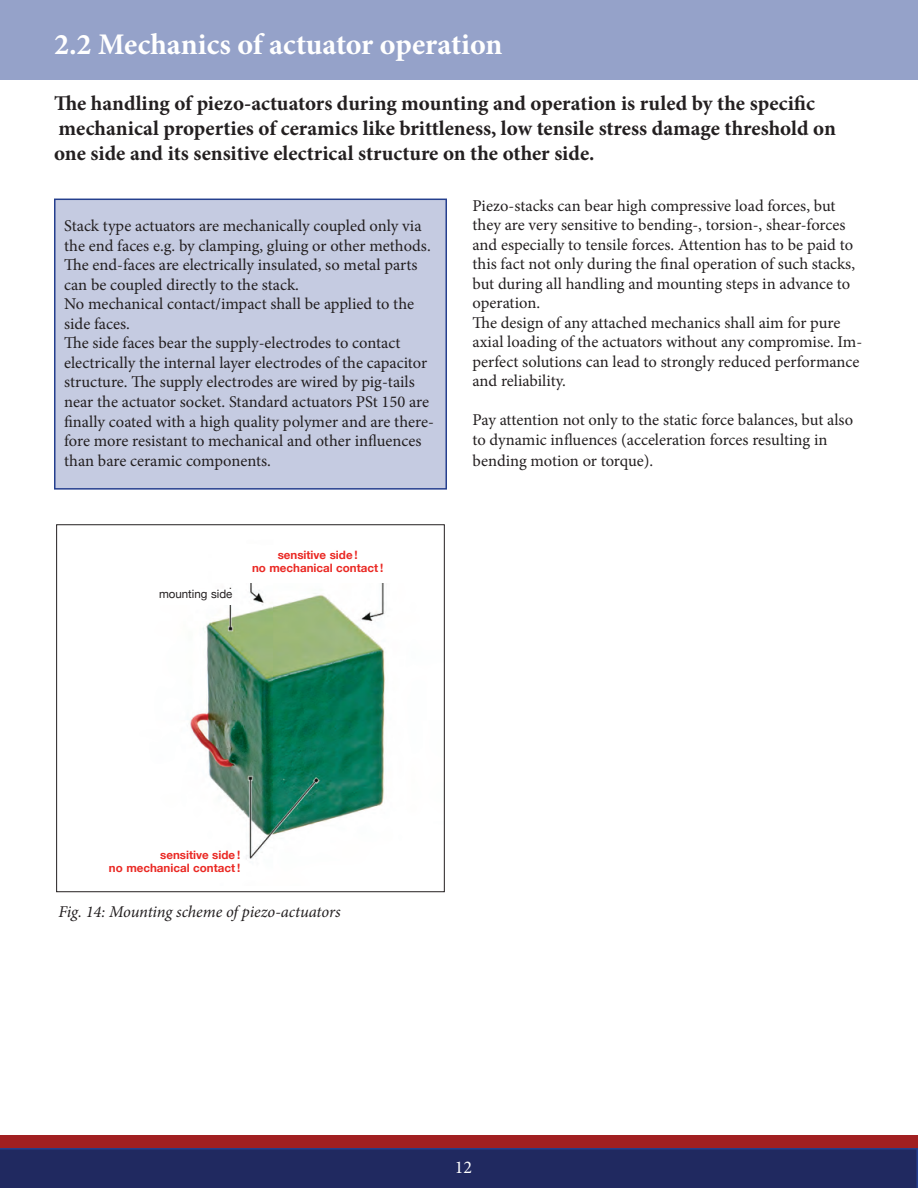
<style>
.page{position:relative;width:918px;height:1188px;background:#fff}
.page>*{position:absolute;margin:0;border:0;box-sizing:border-box;transform-origin:0 0}
.t1{font:700 30px "Minion Pro";letter-spacing:-.005em;color:#fff}
.t2{font:700 21px/25.2px "Minion Pro";color:#231f20}
.t3{font:18px "Minion Pro";color:#fff}
.t4{font:16.5px/19.5px "Minion Pro";color:#231f20}
.t5{font:italic 16.5px "Minion Pro";letter-spacing:-.01em;color:#231f20}
.t6{font:700 11.55px/13.2px "Helvetica Neue";color:#ea2924;text-align:center}
.t7{font:11.55px "Helvetica Neue";color:#231f20}
</style>
<div class="page">
<svg style="left:0;top:1136px;width:918px;height:52px;background:#3d2752"></svg>
<div style="left:0;top:0;width:918px;height:79px;background:#95a2c9"></div>
<div style="left:54px;top:199px;width:393px;height:291px;background:#c5cbe1;border:2px solid #253f8e"></div>
<img style="left:189px;top:583px;width:196px;height:276px">
<div style="left:56px;top:524px;width:389px;height:368px;border:1px solid #231f20"></div>
<div style="left:88px;top:589px;width:144px;height:16px;background:#fff"></div>
<p class="t1" style="left:54px;top:24px;width:450px">2.2 Mechanics of actuator operation</p>
<p class="t2" style="left:54px;top:90px;width:763px">The handling of piezo-actuators during mounting and operation is ruled by the specific</p>
<p class="t2" style="left:54px;top:115px;width:783px">mechanical properties of ceramics like brittleness, low tensile stress damage threshold on one side and its sensitive electrical structure on the other side.</p>
<p class="t4" style="left:64px;top:217px;width:368px">Stack type actuators are mechanically coupled only via the end faces e.g. by clamping, gluing or other methods.<br>The end-faces are electrically insulated, so metal parts can be coupled directly to the stack.</p>
<p class="t4" style="left:64px;top:295px;width:351px">No mechanical contact/impact shall be applied to the side faces.</p>
<p class="t4" style="left:64px;top:334px;width:371px">The side faces bear the supply-electrodes to contact electrically the internal layer electrodes of the capacitor structure. The supply electrodes are wired by pig-tails near the actuator socket. Standard actuators PSt 150 are finally coated with a high quality polymer and are there&shy;fore more resistant to mechanical and other influences than bare ceramic components.</p>
<p class="t7" style="left:159px;top:587px;width:75px">mounting side</p>
<p class="t6" style="left:252px;top:548px;width:133px">sensitive side !<br>no mechanical contact !</p>
<p class="t4" style="left:473px;top:196px;width:384px">Piezo-stacks can bear high compressive load forces, but they are very sensitive to bending-, torsion-, shear-forces and especially to tensile forces. Attention has to be paid to this fact not only during the final operation of such stacks, but during all handling and mounting steps in advance to</p>
<p class="t4" style="left:473px;top:293px;width:69px">operation.</p>
<p class="t4" style="left:473px;top:313px;width:391px">The design of any attached mechanics shall aim for pure axial loading of the actuators without any compromise. Im&shy;perfect solutions can lead to strongly reduced performance and reliability.</p>
<p class="t4" style="left:473px;top:410px;width:382px">Pay attention not only to the static force balances, but also to dynamic influences (acceleration forces resulting in</p>
<p class="t4" style="left:473px;top:451px;width:182px">bending motion or torque).</p>
<p class="t6" style="left:109px;top:848px;width:133px;text-align:right">sensitive side !<br>no mechanical contact !</p>
<p class="t5" style="left:58px;top:901px;width:284px">Fig. 14: Mounting scheme of piezo-actuators</p>
<p class="t3" style="left:455px;top:1155px;width:19px">12</p>
</div>
